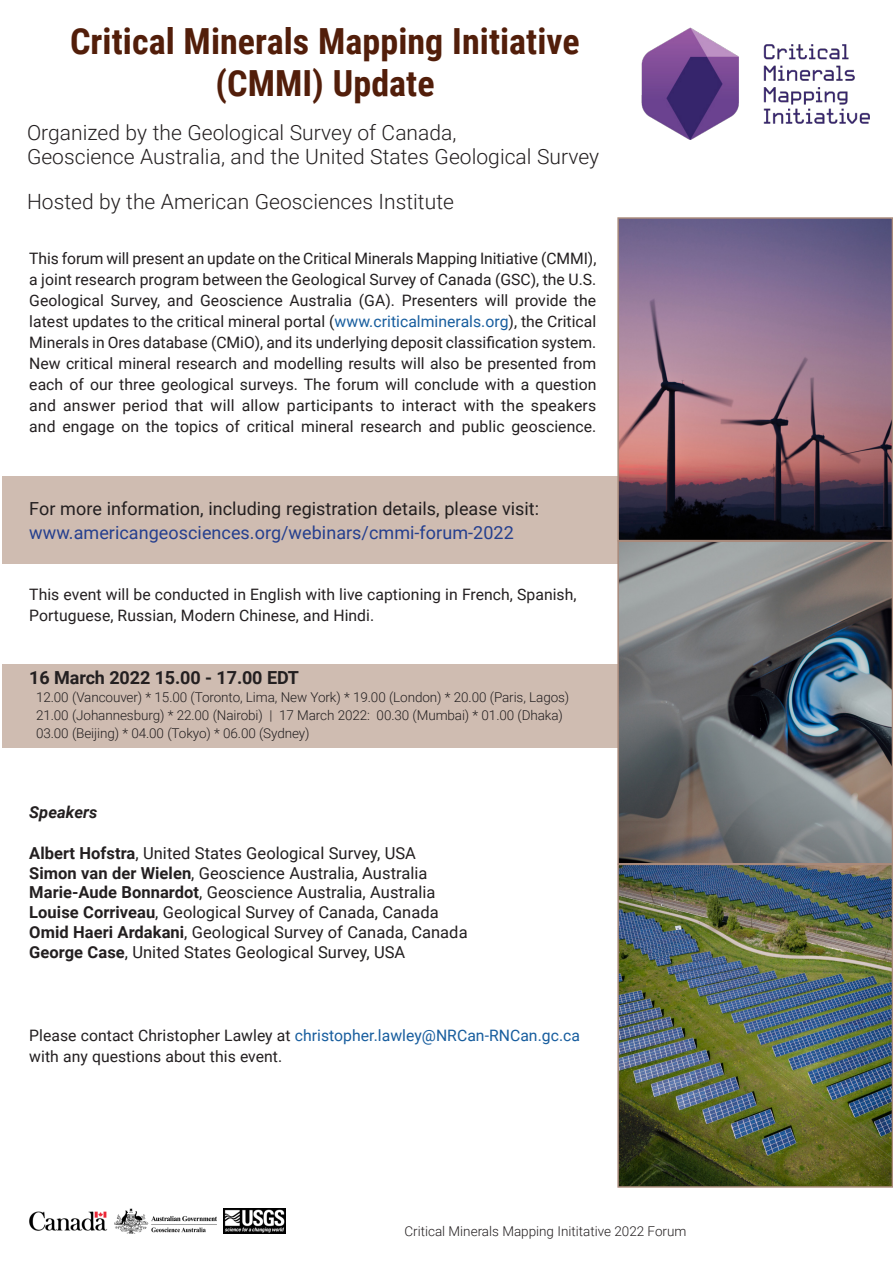
<style>
.page{position:relative;width:893px;height:1263px;background:#fff}
.page>*{position:absolute;margin:0;border:0;box-sizing:border-box;transform-origin:0 0}
.t1{font:700 36px/42px "Roboto Condensed";color:#521e0a;text-align:center}
.t2{font:300 21px/24px "Roboto";color:#231f20}
.Body_12_background_b{font:18px/24px "Roboto";color:#231f20}
.Date_and_Time_2-head{font:700 18px "Roboto";letter-spacing:-.01em;color:#231f20}
.Body_Speakers{font:16.5px/19.8px "Roboto";color:#231f20}
.Body_Speakers-2{font:italic 700 16.5px "Roboto";color:#231f20}
.Body{font:15.75px/21px "Roboto";color:#231f20}
.Date_and_Time_2-time{font:300 13.5px/18px "Roboto";letter-spacing:-.005em;color:#231f20}
.s1{color:#175d9e}
.s2{color:#253f8e}
.s3{font-weight:700}
</style>
<div class="page">
<img style="left:29px;top:1211px;width:79px;height:20px">
<img style="left:223px;top:1208px;width:63px;height:25px">
<img style="left:114px;top:1208px;width:103px;height:25px">
<div style="left:2px;top:477px;width:621px;height:87px;background:#cfbcb1"></div>
<div style="left:2px;top:664px;width:621px;height:31px;background:#cfbcb1"></div>
<div style="left:2px;top:672px;width:621px;height:76px;background:#cfbcb1"></div>
<img style="left:641px;top:27px;width:229px;height:112px">
<img style="left:620px;top:220px;width:270px;height:965px">
<div style="left:617px;top:217px;width:276px;height:324px;border:2px solid #a98a7b"></div>
<div style="left:617px;top:540px;width:276px;height:324px;border:2px solid #a98a7b"></div>
<div style="left:617px;top:864px;width:276px;height:324px;border:2px solid #a98a7b"></div>
<h1 class="t1" style="left:70px;top:19px;width:511px">Critical Minerals Mapping Initiative (CMMI) Update</h1>
<h2 class="t2" style="left:27px;top:120px;width:574px">Organized by the Geological Survey of Canada,<br>Geoscience Australia, and the United States Geological Survey</h2>
<h2 class="t2" style="left:27px;top:188px;width:428px">Hosted by the American Geosciences Institute</h2>
<p class="Body" style="left:29px;top:247px;width:569px;text-align:justify">This forum will present an update on the Critical Minerals Mapping Initiative (CMMI), a joint research program between the Geological Survey of Canada (GSC), the U.S.<br>Geological Survey, and Geoscience Australia (GA). Presenters will provide the latest updates to the critical mineral portal (<span class="s1">www.criticalminerals.org</span>), the Critical Minerals in Ores database (CMiO), and its underlying deposit classification system.<br>New critical mineral research and modelling results will also be presented from each of our three geological surveys. The forum will conclude with a question and answer period that will allow participants to interact with the speakers and engage on the topics of critical mineral research and public geoscience.</p>
<p class="Body_12_background_b" style="left:29px;top:496px;width:511px">For more information, including registration details, please visit: <span class="s2">www.americangeosciences.org/webinars/cmmi-forum-2022</span></p>
<p class="Body" style="left:29px;top:583px;width:549px">This event will be conducted in English with live captioning in French, Spanish,<br>Portuguese, Russian, Modern Chinese, and Hindi.</p>
<p class="Date_and_Time_2-head" style="left:29px;top:665px;width:271px">16 March 2022 15.00 - 17.00 EDT</p>
<p class="Date_and_Time_2-time" style="left:36px;top:688px;width:535px">12.00 (Vancouver) * 15.00 (Toronto, Lima, New York) * 19.00 (London) * 20.00 (Paris, Lagos)<br>21.00 (Johannesburg) * 22.00 (Nairobi) | 17 March 2022: 00.30 (Mumbai) * 01.00 (Dhaka)<br>03.00 (Beijing) * 04.00 (Tokyo) * 06.00 (Sydney)</p>
<p class="Body_Speakers-2" style="left:29px;top:800px;width:70px">Speakers</p>
<p class="Body_Speakers" style="left:29px;top:842px;width:440px"><span class="s3">Albert Hofstra</span>, United States Geological Survey, USA <span class="s3">Simon van der Wielen</span>, Geoscience Australia, Australia <span class="s3">Marie-Aude Bonnardot</span>, Geoscience Australia, Australia <span class="s3">Louise Corriveau</span>, Geological Survey of Canada, Canada <span class="s3">Omid Haeri Ardakani</span>, Geological Survey of Canada, Canada <span class="s3">George Case</span>, United States Geological Survey, USA</p>
<p class="Body" style="left:29px;top:1024px;width:552px">Please contact Christopher Lawley at <span class="s1">christopher.lawley@NRCan-RNCan.gc.ca </span>with any questions about this event.</p>
<p class="Date_and_Time_2-time" style="left:404px;top:1221px;width:284px">Critical Minerals Mapping Inititative 2022 Forum</p>
</div>
